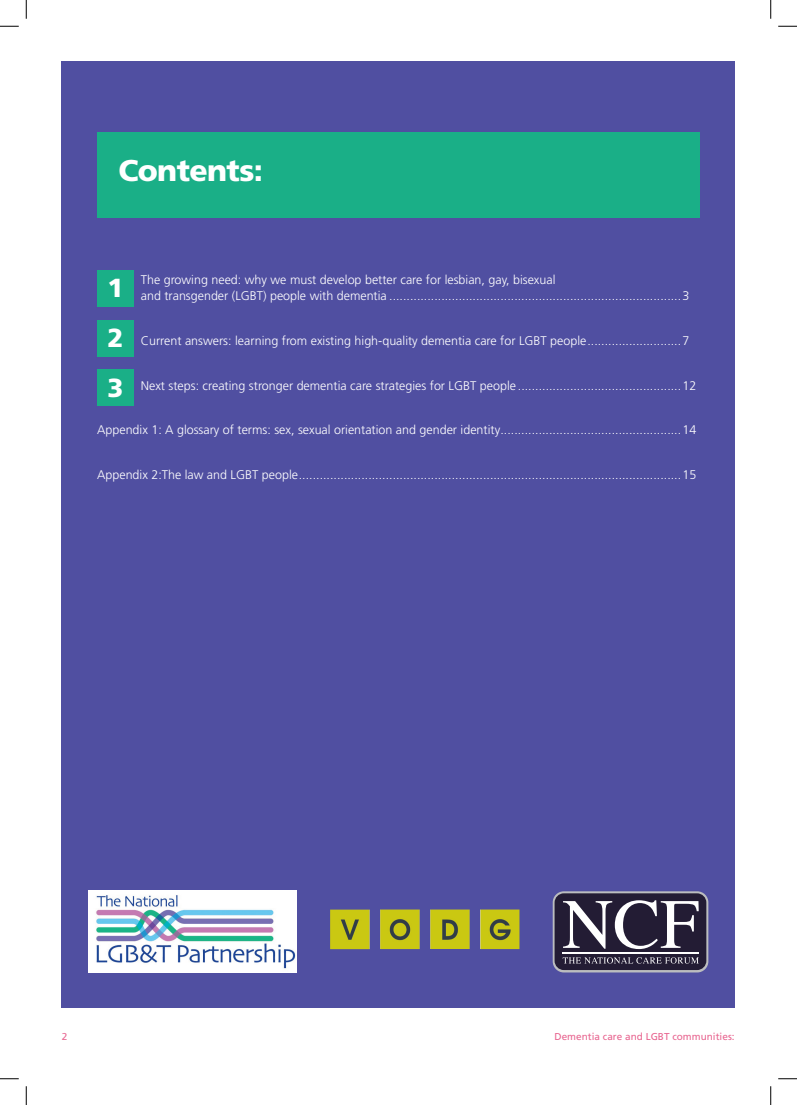
<style>
.page{position:relative;width:797px;height:1105px;background:#fff}
.page>*{position:absolute;margin:0;border:0;box-sizing:border-box;transform-origin:0 0}
.subs{font:900 30px "Frutiger";letter-spacing:-.02em;color:#fff}
.Case_studies{font:900 26.12px "Frutiger";color:#fff}
.t1{font:300 12.5px/16.2px "Frutiger";color:#fff}
.t2{font:10px "Frutiger";color:#e86590}
</style>
<div class="page">
<div style="left:62px;top:62px;width:673px;height:946px;background:#504fa1"></div>
<div style="left:97px;top:132px;width:602px;height:85px;background:#1aaf87"></div>
<div style="left:97px;top:270px;width:37px;height:36px;background:#1aaf87"></div>
<div style="left:97px;top:320px;width:37px;height:36px;background:#1aaf87"></div>
<div style="left:97px;top:370px;width:37px;height:36px;background:#1aaf87"></div>
<svg style="left:552px;top:891px;width:156px;height:81px"></svg>
<div style="left:554px;top:893px;width:152px;height:77px;background:#231c34;border-radius:9px"></div>
<svg style="left:562px;top:957px;width:136px;height:7px"></svg>
<svg style="left:563px;top:900px;width:135px;height:49px"></svg>
<hr style="left:562px;top:952px;width:137px;height:2px;background:#fff">
<img style="left:330px;top:909px;width:189px;height:40px">
<img style="left:88px;top:890px;width:209px;height:82px">
<svg style="left:0;top:25px;width:19px;height:2px"></svg>
<svg style="left:778px;top:25px;width:19px;height:2px"></svg>
<svg style="left:0;top:1078px;width:19px;height:1px"></svg>
<svg style="left:778px;top:1078px;width:19px;height:1px"></svg>
<svg style="left:25px;top:0;width:2px;height:19px"></svg>
<svg style="left:25px;top:1086px;width:2px;height:19px"></svg>
<svg style="left:770px;top:0;width:1px;height:19px"></svg>
<svg style="left:770px;top:1086px;width:1px;height:19px"></svg>
<p class="subs" style="left:118px;top:152px;width:146px">Contents:</p>
<p class="t1" style="left:141px;top:272px;width:550px">The growing need: why we must develop better care for lesbian, gay, bisexual<br>and transgender (LGBT) people with dementia ....................................................................................3</p>
<p class="t1" style="left:141px;top:332px;width:550px">Current answers: learning from existing high-quality dementia care for LGBT people...........................7</p>
<p class="t1" style="left:141px;top:377px;width:557px">Next steps: creating stronger dementia care strategies for LGBT people ...............................................12</p>
<p class="t1" style="left:97px;top:422px;width:600px">Appendix 1: A glossary of terms: sex, sexual orientation and gender identity....................................................14</p>
<p class="t1" style="left:97px;top:466px;width:600px">Appendix 2:The law and LGBT people..............................................................................................................15</p>
<p class="Case_studies" style="left:107px;top:272px;width:17px">1</p>
<p class="Case_studies" style="left:107px;top:322px;width:17px">2</p>
<p class="Case_studies" style="left:107px;top:372px;width:17px">3</p>
<p class="t2" style="left:62px;top:1031px;width:7px">2</p>
<p class="t2" style="left:554px;top:1031px;width:182px">Dementia care and LGBT communities:</p>
</div>
